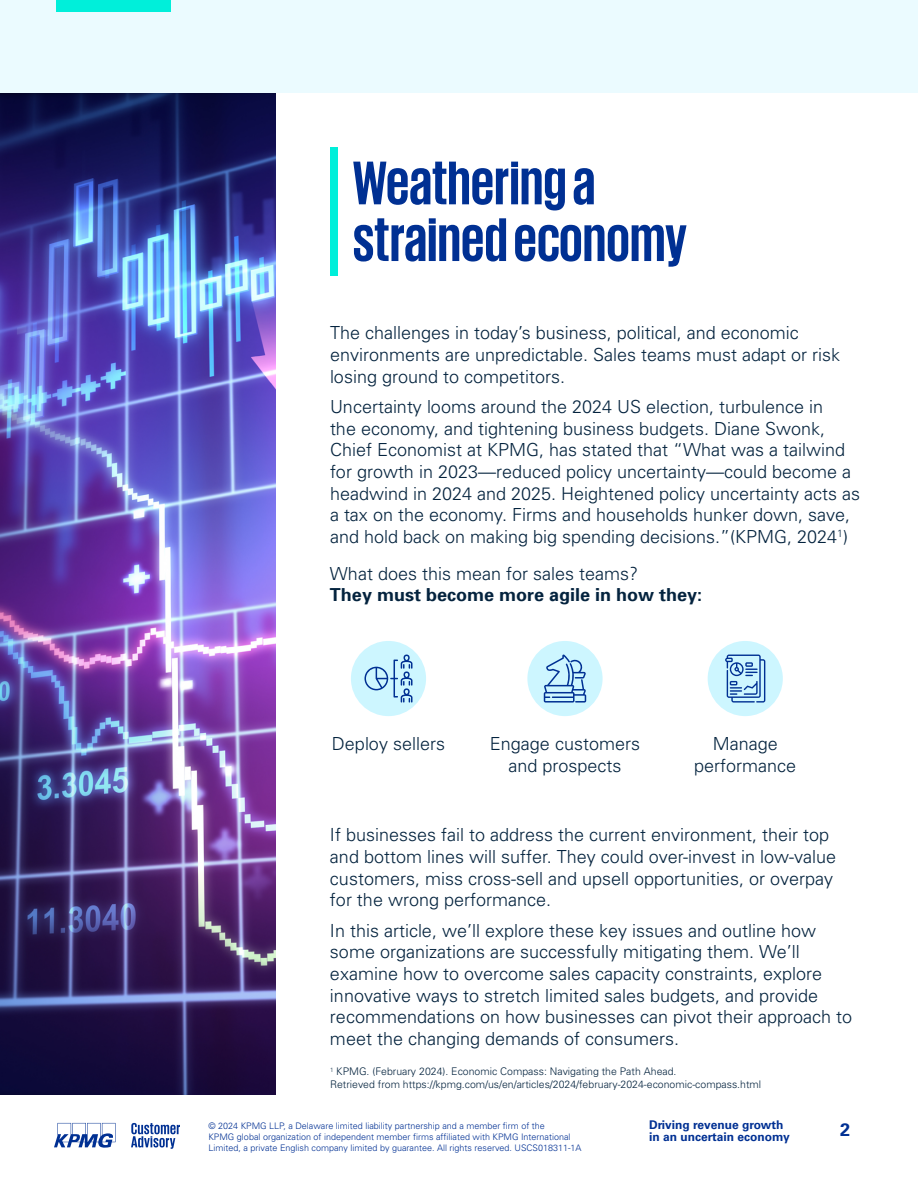
<style>
.page{position:relative;width:918px;height:1188px;background:#fff}
.page>*{position:absolute;margin:0;border:0;box-sizing:border-box;transform-origin:0 0}
.t1{font:700 63px/56.7px "KPMG";color:#003093}
.t2{font:300 18px/21.6px "Univers";color:#04233e}
.t3{font:700 18px "Univers 65";color:#04233e}
.t4{font:700 18px "Univers";color:#003093}
.t5{font:700 12px/12px "Univers";color:#003093}
.t6{font:300 10.5px/12.6px "Univers";color:#04233e}
.t7{font:300 9px/10.8px "Univers";color:#003093}
</style>
<div class="page">
<div style="left:330px;top:147px;width:8px;height:128px;background:#00efda"></div>
<div style="left:527px;top:641px;width:76px;height:75px;background:#cdf6ff;border-radius:50%"></div>
<div style="left:351px;top:641px;width:75px;height:75px;background:#cdf6ff;border-radius:50%"></div>
<div style="left:708px;top:641px;width:75px;height:75px;background:#cdf6ff;border-radius:50%"></div>
<svg style="left:364px;top:655px;width:48px;height:48px"></svg>
<svg style="left:725px;top:655px;width:40px;height:48px"></svg>
<svg style="left:544px;top:654px;width:42px;height:49px"></svg>
<img style="left:0;top:93px;width:276px;height:1002px">
<div style="left:0;top:0;width:918px;height:93px;background:#ebfbff"></div>
<svg style="left:54px;top:1123px;width:62px;height:25px"></svg>
<svg style="left:131px;top:1123px;width:49px;height:26px"></svg>
<div style="left:57px;top:0;width:114px;height:11px;background:#00efda"></div>
<h1 class="t1" style="left:352px;top:153px;width:336px">Weathering a strained economy</h1>
<p class="t2" style="left:330px;top:322px;width:512px">The challenges in today’s business, political, and economic environments are unpredictable. Sales teams must adapt or risk losing ground to competitors.</p>
<p class="t2" style="left:330px;top:396px;width:532px">Uncertainty looms around the 2024 US election, turbulence in<br>the economy, and tightening business budgets. Diane Swonk, Chief Economist at KPMG, has stated that “What was a tailwind for growth in 2023—reduced policy uncertainty—could become a headwind in 2024 and 2025. Heightened policy uncertainty acts as a tax on the economy. Firms and households hunker down, save, and hold back on making big spending decisions.”(KPMG, 2024<sup>1</sup>)</p>
<p class="t2" style="left:330px;top:563px;width:310px">What does this mean for sales teams?</p>
<p class="t3" style="left:330px;top:583px;width:374px">They must become more agile in how they:</p>
<p class="t2" style="left:332px;top:733px;width:115px">Deploy sellers</p>
<p class="t2" style="left:490px;top:733px;width:152px;text-align:center">Engage customers and prospects</p>
<p class="t2" style="left:694px;top:733px;width:104px;text-align:center">Manage performance</p>
<p class="t2" style="left:330px;top:824px;width:508px">If businesses fail to address the current environment, their top and bottom lines will suffer. They could over-invest in low-value customers, miss cross-sell and upsell opportunities, or overpay for the wrong performance.</p>
<p class="t2" style="left:330px;top:920px;width:524px">In this article, we’ll explore these key issues and outline how some organizations are successfully mitigating them. We’ll examine how to overcome sales capacity constraints, explore innovative ways to stretch limited sales budgets, and provide recommendations on how businesses can pivot their approach to meet the changing demands of consumers.</p>
<p class="t6" style="left:330px;top:1065px;width:433px"><sup>1</sup> KPMG. (February 2024). Economic Compass: Navigating the Path Ahead.<br>Retrieved from https://kpmg.com/us/en/articles/2024/february-2024-economic-compass.html</p>
<p class="t7" style="left:208px;top:1121px;width:375px">© 2024 KPMG LLP, a Delaware limited liability partnership and a member firm of the<br>KPMG global organization of independent member firms affiliated with KPMG International<br>Limited, a private English company limited by guarantee. All rights reserved. USCS018311-1A</p>
<p class="t5" style="left:649px;top:1119px;width:142px">Driving revenue growth in an uncertain economy</p>
<p class="t4" style="left:840px;top:1120px;width:12px">2</p>
</div>
